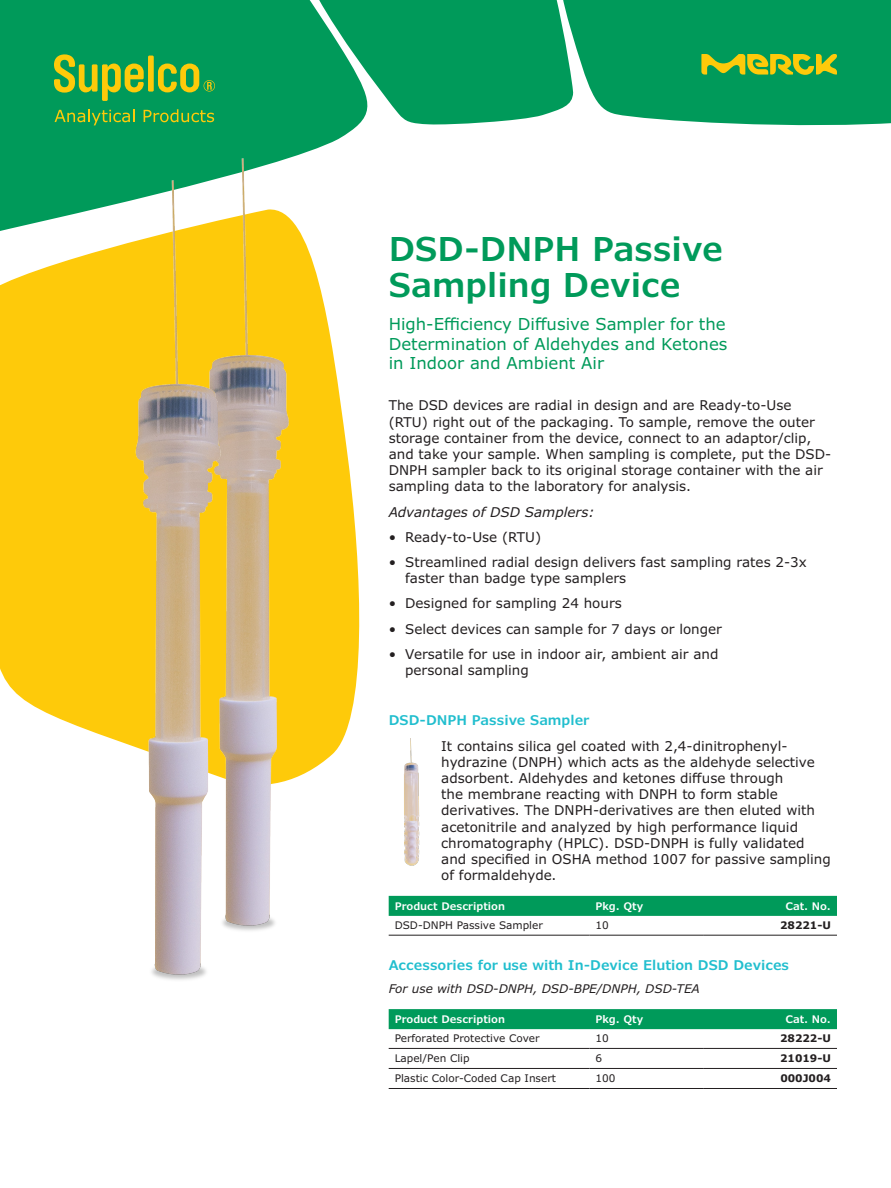
<style>
.page{position:relative;width:891px;height:1188px;background:#fff}
.page>*{position:absolute;margin:0;border:0;box-sizing:border-box;transform-origin:0 0}
.Headline_22_24{font:600 33px/36px "Verdana Pro";color:#009a5a}
.Subhead_11_13{font:16.5px/19.5px "Verdana Pro";color:#009a5a;text-align:justify}
.Body_Copy_9_11{font:13.5px/16.2px "Verdana Pro";color:#231f20}
.Body_Copy_9_11-2{font:600 13.5px "Verdana Pro";color:#21bece}
.Body_Copy_9_11-3{font:italic 13.5px "Verdana Pro";color:#231f20}
.Body_Copy_9_11-4{font:italic 12px "Verdana Pro";color:#231f20}
.Table_Body_7_9{font:10.5px "Verdana Pro";color:#231f20}
.Table_Head_7_9{font:600 10.5px "Verdana Pro";color:#fff}
.Table_Body_7_9-2{font:700 10.5px "Verdana Pro";color:#231f20}
</style>
<div class="page">
<svg style="left:573px;top:0;width:318px;height:126px;background:#11a165"></svg>
<div style="left:0;top:0;width:358px;height:207px;background:#009a5a"></div>
<svg style="left:271px;top:0;width:302px;height:125px;background:#16a268"></svg>
<svg style="left:54px;top:54px;width:90px;height:47px;background:#60ac3b"></svg>
<div style="left:148px;top:56px;width:6px;height:36px;background:#feca0a"></div>
<svg style="left:158px;top:64px;width:57px;height:28px;background:#6dae37"></svg>
<svg style="left:55px;top:109px;width:79px;height:16px"></svg>
<svg style="left:144px;top:109px;width:70px;height:13px"></svg>
<svg style="left:0;top:207px;width:360px;height:556px;fill:#feca0a"></svg>
<div style="left:389px;top:896px;width:448px;height:20px;background:#009a5a"></div>
<hr style="left:389px;top:935px;width:201px;height:1px;background:#231f20">
<hr style="left:590px;top:935px;width:113px;height:1px;background:#231f20">
<hr style="left:703px;top:935px;width:134px;height:1px;background:#231f20">
<div style="left:389px;top:1009px;width:448px;height:20px;background:#009a5a"></div>
<hr style="left:389px;top:1048px;width:201px;height:1px;background:#231f20">
<hr style="left:590px;top:1048px;width:113px;height:1px;background:#231f20">
<hr style="left:703px;top:1048px;width:134px;height:1px;background:#231f20">
<hr style="left:389px;top:1068px;width:201px;height:1px;background:#231f20">
<hr style="left:590px;top:1068px;width:113px;height:1px;background:#231f20">
<hr style="left:703px;top:1068px;width:134px;height:1px;background:#231f20">
<hr style="left:389px;top:1088px;width:201px;height:1px;background:#231f20">
<hr style="left:590px;top:1088px;width:113px;height:1px;background:#231f20">
<hr style="left:703px;top:1088px;width:134px;height:1px;background:#231f20">
<img style="left:188px;top:132px;width:134px;height:799px">
<img style="left:116px;top:152px;width:139px;height:828px">
<img style="left:404px;top:739px;width:16px;height:127px">
<svg style="left:701px;top:54px;width:136px;height:21px;background:#92b52b"></svg>
<p class="Headline_22_24" style="left:389px;top:232px;width:336px">DSD-DNPH Passive<br>Sampling Device</p>
<p class="Subhead_11_13" style="left:389px;top:315px;width:340px">High-Efficiency Diffusive Sampler for the Determination of Aldehydes and Ketones in Indoor and Ambient Air</p>
<p class="Body_Copy_9_11" style="left:389px;top:398px;width:444px">The DSD devices are radial in design and are Ready-to-Use (RTU) right out of the packaging. To sample, remove the outer storage container from the device, connect to an adaptor/clip, and take your sample. When sampling is complete, put the DSD-DNPH sampler back to its original storage container with the air sampling data to the laboratory for analysis.</p>
<p class="Body_Copy_9_11-3" style="left:389px;top:503px;width:207px">Advantages of DSD Samplers:</p>
<p class="Body_Copy_9_11" style="left:389px;top:529px;width:154px">• Ready-to-Use (RTU)</p>
<p class="Body_Copy_9_11" style="left:405px;top:554px;width:403px;text-indent:-16px">• Streamlined radial design delivers fast sampling rates 2-3x faster than badge type samplers</p>
<p class="Body_Copy_9_11" style="left:389px;top:596px;width:235px">• Designed for sampling 24 hours</p>
<p class="Body_Copy_9_11" style="left:389px;top:621px;width:335px">• Select devices can sample for 7 days or longer</p>
<p class="Body_Copy_9_11" style="left:405px;top:646px;width:315px;text-indent:-16px">• Versatile for use in indoor air, ambient air and personal sampling</p>
<p class="Body_Copy_9_11-2" style="left:389px;top:712px;width:202px">DSD-DNPH Passive Sampler</p>
<p class="Body_Copy_9_11" style="left:441px;top:738px;width:391px">It contains silica gel coated with 2,4-dinitrophenyl&shy;hydrazine (DNPH) which acts as the aldehyde selective adsorbent. Aldehydes and ketones diffuse through<br>the membrane reacting with DNPH to form stable derivatives. The DNPH-derivatives are then eluted with acetonitrile and analyzed by high performance liquid chromatography (HPLC). DSD-DNPH is fully validated and specified in OSHA method 1007 for passive sampling of formaldehyde.</p>
<p class="Table_Head_7_9" style="left:395px;top:899px;width:112px">Product Description</p>
<p class="Table_Head_7_9" style="left:596px;top:899px;width:49px">Pkg. Qty</p>
<p class="Table_Head_7_9" style="left:785px;top:899px;width:47px">Cat. No.</p>
<p class="Table_Body_7_9" style="left:395px;top:919px;width:150px">DSD-DNPH Passive Sampler</p>
<p class="Table_Body_7_9" style="left:596px;top:919px;width:15px">10</p>
<p class="Table_Body_7_9-2" style="left:780px;top:919px;width:52px">28221-U</p>
<p class="Body_Copy_9_11-2" style="left:389px;top:956px;width:402px">Accessories for use with In-Device Elution DSD Devices</p>
<p class="Body_Copy_9_11-4" style="left:389px;top:981px;width:313px">For use with DSD-DNPH, DSD-BPE/DNPH, DSD-TEA</p>
<p class="Table_Head_7_9" style="left:395px;top:1013px;width:112px">Product Description</p>
<p class="Table_Head_7_9" style="left:596px;top:1013px;width:49px">Pkg. Qty</p>
<p class="Table_Head_7_9" style="left:785px;top:1013px;width:47px">Cat. No.</p>
<p class="Table_Body_7_9" style="left:395px;top:1032px;width:146px">Perforated Protective Cover</p>
<p class="Table_Body_7_9" style="left:596px;top:1032px;width:15px">10</p>
<p class="Table_Body_7_9-2" style="left:780px;top:1032px;width:52px">28222-U</p>
<p class="Table_Body_7_9" style="left:395px;top:1052px;width:76px">Lapel/Pen Clip</p>
<p class="Table_Body_7_9" style="left:596px;top:1052px;width:8px">6</p>
<p class="Table_Body_7_9-2" style="left:780px;top:1052px;width:52px">21019-U</p>
<p class="Table_Body_7_9" style="left:395px;top:1072px;width:163px">Plastic Color-Coded Cap Insert</p>
<p class="Table_Body_7_9" style="left:596px;top:1072px;width:22px">100</p>
<p class="Table_Body_7_9-2" style="left:780px;top:1072px;width:52px">000J004</p>
</div>
